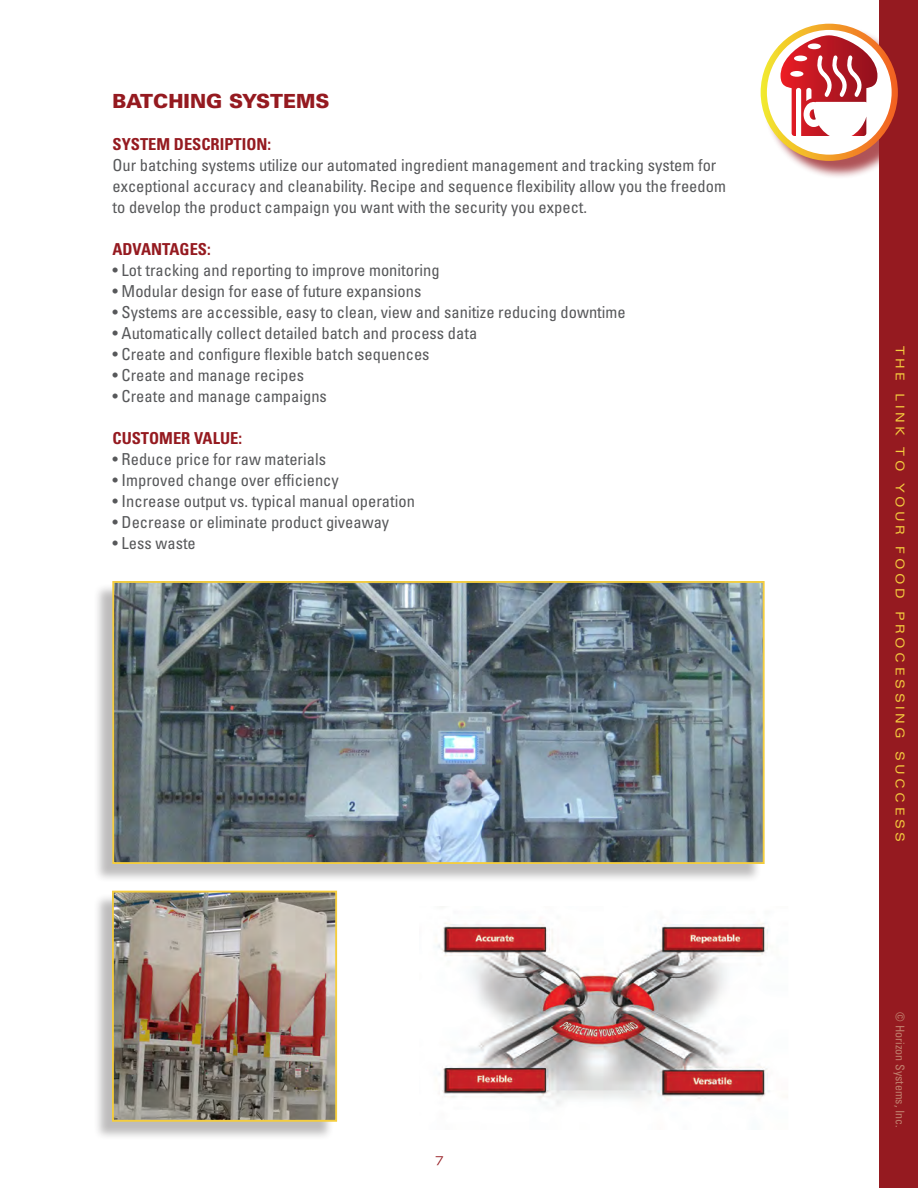
<style>
.page{position:relative;width:918px;height:1188px;background:#fff}
.page>*{position:absolute;margin:0;border:0;box-sizing:border-box;transform-origin:0 0}
.t1{font:900 19.5px "Univers";color:#951a20}
.t2{font:condensed 16.5px/21px "Univers";color:#57585a}
.t3{font:700 condensed 16.5px "Univers";color:#951a20}
.t4{font:expanded 12px "Univers";letter-spacing:.3em;color:#f4cd3e}
.t5{font:condensed 12px "Univers";color:#c07f6d}
.t6{font:expanded 12px "Trade Gothic LH";color:#951a20}
</style>
<div class="page">
<div style="left:879px;top:0;width:39px;height:1188px;background:#951a20"></div>
<div style="left:763px;top:26px;width:153px;height:153px;background:#951a20;opacity:.75"></div>
<svg style="left:761px;top:24px;width:137px;height:137px"></svg>
<div style="left:94px;top:583px;width:668px;height:299px;background:#231f20;opacity:.3"></div>
<img style="left:115px;top:584px;width:647px;height:277px">
<div style="left:112px;top:581px;width:653px;height:283px;border:2px solid #f4cd3e"></div>
<div style="left:93px;top:893px;width:242px;height:247px;background:#231f20;opacity:.3"></div>
<img style="left:115px;top:894px;width:219px;height:225px">
<div style="left:112px;top:891px;width:225px;height:231px;border:2px solid #f4cd3e"></div>
<img style="left:437px;top:923px;width:333px;height:182px">
<p class="t1" style="left:112px;top:89px;width:219px">BATCHING SYSTEMS</p>
<p class="t3" style="left:112px;top:134px;width:160px">SYSTEM DESCRIPTION:</p>
<p class="t2" style="left:112px;top:155px;width:615px">Our batching systems utilize our automated ingredient management and tracking system for exceptional accuracy and cleanability. Recipe and sequence flexibility allow you the freedom to develop the product campaign you want with the security you expect.</p>
<p class="t3" style="left:112px;top:239px;width:100px">ADVANTAGES:</p>
<p class="t2" style="left:112px;top:260px;width:329px">• Lot tracking and reporting to improve monitoring</p>
<p class="t2" style="left:112px;top:281px;width:310px">• Modular design for ease of future expansions</p>
<p class="t2" style="left:112px;top:302px;width:515px">• Systems are accessible, easy to clean, view and sanitize reducing downtime</p>
<p class="t2" style="left:112px;top:323px;width:366px">• Automatically collect detailed batch and process data</p>
<p class="t2" style="left:112px;top:344px;width:319px">• Create and configure flexible batch sequences</p>
<p class="t2" style="left:112px;top:365px;width:193px">• Create and manage recipes</p>
<p class="t2" style="left:112px;top:386px;width:216px">• Create and manage campaigns</p>
<p class="t3" style="left:112px;top:428px;width:131px">CUSTOMER VALUE:</p>
<p class="t2" style="left:112px;top:449px;width:215px">• Reduce price for raw materials</p>
<p class="t2" style="left:112px;top:470px;width:228px">• Improved change over efficiency</p>
<p class="t2" style="left:112px;top:491px;width:304px">• Increase output vs. typical manual operation</p>
<p class="t2" style="left:112px;top:512px;width:278px">• Decrease or eliminate product giveaway</p>
<p class="t2" style="left:112px;top:533px;width:85px">• Less waste</p>
<p class="t6" style="left:435px;top:1153px;width:10px">7</p>
<p class="t4" style="left:907px;top:346px;width:498px;rotate:90deg">THE LINK TO YOUR FOOD PROCESSING SUCCESS</p>
<p class="t5" style="left:908px;top:1012px;width:117px;rotate:90deg">© Horizon Systems, Inc.</p>
</div>
